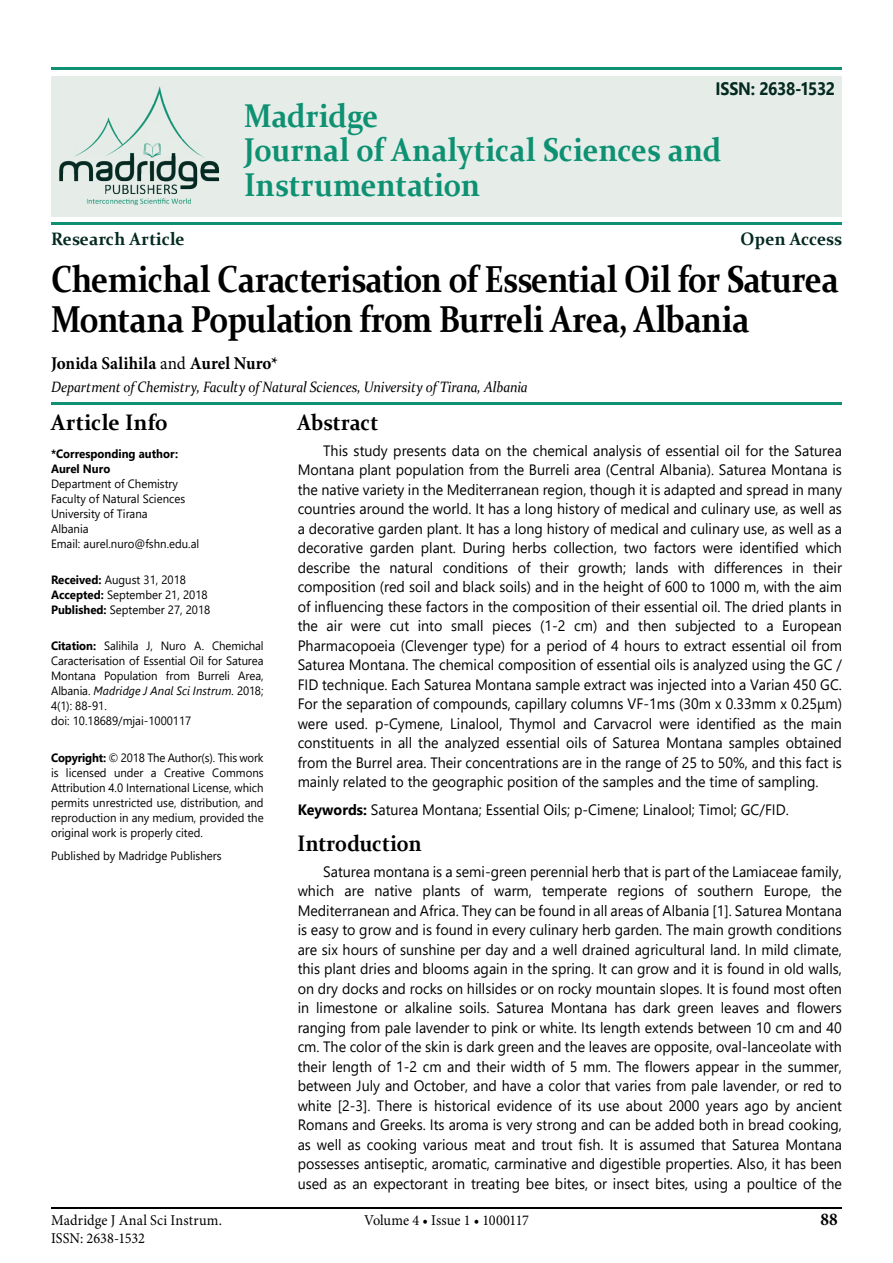
<style>
.page{position:relative;width:893px;height:1263px;background:#fff}
.page>*{position:absolute;margin:0;border:0;box-sizing:border-box;transform-origin:0 0}
.t1{font:700 37.5px/40.5px "Constantia";letter-spacing:-.02em;color:#000;scale:.86 1}
.t2{font:700 33px/34.5px "Constantia";letter-spacing:.005em;color:#0e9172;scale:.9 1}
.t3{font:700 22.5px "Constantia";letter-spacing:.005em;color:#000;scale:.9 1}
.t4{font:700 22.5px "Constantia";letter-spacing:.005em;color:#000;scale:.95 1}
.t5{font:700 18px "Minion Pro";letter-spacing:.005em;color:#000;scale:.95 1}
.t6{font:700 18px "Constantia";color:#032920;scale:.95 1}
.t7{font:700 18px "Segoe UI";letter-spacing:-.025em;color:#032920;scale:.9 1}
.t8{font:15px/19.5px "Segoe UI";color:#000;text-align:justify;scale:.95 1}
.t9{font:italic 15px "Constantia";letter-spacing:-.01em;color:#000;scale:.9 1}
.t10{font:15px/18px "Minion Pro";letter-spacing:.005em;color:#000;scale:.95 1}
.t11{font:12px/15px "Segoe UI";color:#000;scale:.95 1}
.t12{font:700 12px/15px "Segoe UI";color:#000;scale:.95 1}
.s1{font-weight:400}
.s2{font-weight:700}
.s3{font-style:italic}
</style>
<div class="page">
<hr style="left:51px;top:1208px;width:791px;height:1px;background:#000">
<div style="left:51px;top:76px;width:791px;height:140px;background:#e6ede9"></div>
<hr style="left:51px;top:223px;width:791px;height:2px;background:#0e9172">
<hr style="left:51px;top:402px;width:791px;height:3px;background:#0e9172">
<hr style="left:51px;top:68px;width:791px;height:2px;background:#0e9172">
<img style="left:59px;top:86px;width:160px;height:120px">
<p class="t7" style="left:715px;top:71px;width:134px">ISSN: 2638-1532</p>
<h2 class="t2" style="left:244px;top:97px;width:532px">Madridge<br>Journal of Analytical Sciences and<br>Instrumentation</h2>
<p class="t6" style="left:51px;top:226px;width:142px">Research Article</p>
<p class="t6" style="left:741px;top:226px;width:108px">Open Access</p>
<h1 class="t1" style="left:51px;top:257px;width:917px">Chemichal Caracterisation of Essential Oil for Saturea<br>Montana Population from Burreli Area, Albania</h1>
<p class="t5" style="left:51px;top:351px;width:241px">Jonida Salihila <span class="s1">and</span> Aurel Nuro*</p>
<p class="t9" style="left:51px;top:376px;width:531px">Department of Chemistry, Faculty of Natural Sciences, University of Tirana, Albania</p>
<h3 class="t4" style="left:51px;top:407px;width:125px">Article Info</h3>
<p class="t12" style="left:51px;top:445px;width:135px">*Corresponding author:<br>Aurel Nuro</p>
<p class="t11" style="left:51px;top:475px;width:158px">Department of Chemistry<br>Faculty of Natural Sciences<br>University of Tirana<br>Albania<br>Email: aurel.nuro@fshn.edu.al</p>
<p class="t11" style="left:51px;top:571px;width:169px"><span class="s2">Received:</span> August 31, 2018<br><span class="s2">Accepted:</span> September 21, 2018<br><span class="s2">Published:</span> September 27, 2018</p>
<p class="t11" style="left:51px;top:637px;width:225px"><span class="s2">Citation:</span> Salihila J, Nuro A. Chemichal Caracterisation of Essential Oil for Saturea Montana Population from Burreli Area, Albania. <span class="s3">Madridge J Anal Sci Instrum.</span> 2018; 4(1): 88-91.<br>doi: 10.18689/mjai-1000117</p>
<p class="t11" style="left:51px;top:749px;width:225px;text-align:justify"><span class="s2">Copyright:</span> © 2018 The Author(s). This work is licensed under a Creative Commons Attribution 4.0 International License, which permits unrestricted use, distribution, and reproduction in any medium, provided the original work is properly cited.</p>
<p class="t11" style="left:51px;top:847px;width:181px">Published by Madridge Publishers</p>
<h3 class="t3" style="left:298px;top:407px;width:91px">Abstract</h3>
<p class="t8" style="left:298px;top:439px;width:574px;text-indent:26px">This study presents data on the chemical analysis of essential oil for the Saturea Montana plant population from the Burreli area (Central Albania). Saturea Montana is the native variety in the Mediterranean region, though it is adapted and spread in many countries around the world. It has a long history of medical and culinary use, as well as a decorative garden plant. It has a long history of medical and culinary use, as well as a decorative garden plant. During herbs collection, two factors were identified which describe the natural conditions of their growth; lands with differences in their composition (red soil and black soils) and in the height of 600 to 1000 m, with the aim of influencing these factors in the composition of their essential oil. The dried plants in the air were cut into small pieces (1-2 cm) and then subjected to a European Pharmacopoeia (Clevenger type) for a period of 4 hours to extract essential oil from Saturea Montana. The chemical composition of essential oils is analyzed using the GC / FID technique. Each Saturea Montana sample extract was injected into a Varian 450 GC.<br>For the separation of compounds, capillary columns VF-1ms (30m x 0.33mm x 0.25μm) were used. p-Cymene, Linalool, Thymol and Carvacrol were identified as the main constituents in all the analyzed essential oils of Saturea Montana samples obtained from the Burrel area. Their concentrations are in the range of 25 to 50%, and this fact is mainly related to the geographic position of the samples and the time of sampling.</p>
<p class="t8" style="left:298px;top:799px;width:518px"><span class="s2">Keywords:</span> Saturea Montana; Essential Oils; p-Cimene; Linalool; Timol; GC/FID.</p>
<h3 class="t3" style="left:298px;top:828px;width:139px">Introduction</h3>
<p class="t8" style="left:298px;top:860px;width:574px;text-indent:26px">Saturea montana is a semi-green perennial herb that is part of the Lamiaceae family, which are native plants of warm, temperate regions of southern Europe, the Mediterranean and Africa. They can be found in all areas of Albania [1]. Saturea Montana is easy to grow and is found in every culinary herb garden. The main growth conditions are six hours of sunshine per day and a well drained agricultural land. In mild climate, this plant dries and blooms again in the spring. It can grow and it is found in old walls, on dry docks and rocks on hillsides or on rocky mountain slopes. It is found most often in limestone or alkaline soils. Saturea Montana has dark green leaves and flowers ranging from pale lavender to pink or white. Its length extends between 10 cm and 40 cm. The color of the skin is dark green and the leaves are opposite, oval-lanceolate with their length of 1-2 cm and their width of 5 mm. The flowers appear in the summer, between July and October, and have a color that varies from pale lavender, or red to white [2-3]. There is historical evidence of its use about 2000 years ago by ancient Romans and Greeks. Its aroma is very strong and can be added both in bread cooking, as well as cooking various meat and trout fish. It is assumed that Saturea Montana possesses antiseptic, aromatic, carminative and digestible properties. Also, it has been used as an expectorant in treating bee bites, or insect bites, using a poultice of the</p>
<p class="t10" style="left:51px;top:1212px;width:181px">Madridge J Anal Sci Instrum.<br>ISSN: 2638-1532</p>
<p class="t10" style="left:364px;top:1212px;width:175px">Volume 4 • Issue 1 • 1000117</p>
<p class="t5" style="left:820px;top:1206px;width:20px">88</p>
</div>
